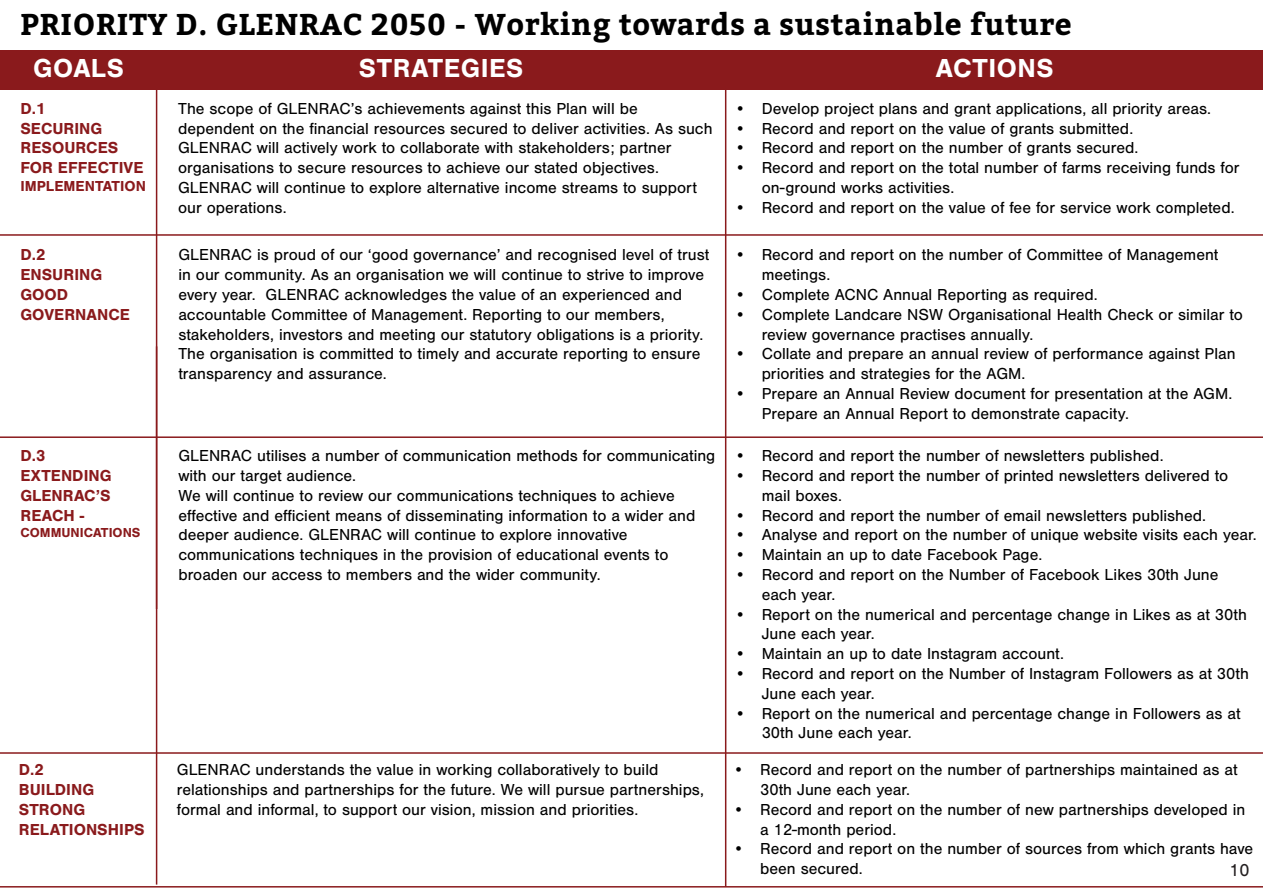
<style>
.page{position:relative;width:1263px;height:893px;background:#fff}
.page>*{position:absolute;margin:0;border:0;box-sizing:border-box;transform-origin:0 0}
.t1{font:700 30px "Bitter";letter-spacing:.02em;color:#000}
.t2{font:700 27px "Nimbus San";letter-spacing:.02em;color:#fff}
.t3{font:18px "Nimbus San";color:#231f20}
.t4{font:16.5px/19.8px "Nimbus San";color:#000}
.t5{font:700 16.5px/19.8px "Nimbus San";color:#8a1a1c}
.t6{font:700 15px "Nimbus San";color:#8a1a1c}
.t7{font:700 13.5px "Nimbus San";color:#8a1a1c}
</style>
<div class="page">
<div style="left:0;top:50px;width:1263px;height:40px;background:#8a1a1c"></div>
<hr style="left:156px;top:74px;width:1px;height:535px;background:#8a1a1c">
<hr style="left:156px;top:346px;width:1px;height:539px;background:#8a1a1c">
<hr style="left:725px;top:74px;width:1px;height:813px;background:#8a1a1c">
<hr style="left:0;top:234px;width:1263px;height:2px;background:#8a1a1c">
<hr style="left:0;top:436px;width:1263px;height:2px;background:#8a1a1c">
<hr style="left:0;top:752px;width:1263px;height:2px;background:#8a1a1c">
<hr style="left:0;top:886px;width:1263px;height:1px;background:#8a1a1c">
<p class="t1" style="left:20px;top:5px;width:1053px">PRIORITY D. GLENRAC 2050 - Working towards a sustainable future</p>
<p class="t2" style="left:33px;top:52px;width:92px">GOALS</p>
<p class="t2" style="left:359px;top:52px;width:166px">STRATEGIES</p>
<p class="t2" style="left:936px;top:52px;width:119px">ACTIONS</p>
<p class="t5" style="left:20px;top:99px;width:26px">D.1</p>
<p class="t5" style="left:20px;top:118px;width:125px">SECURING<br>RESOURCES<br>FOR EFFECTIVE</p>
<p class="t6" style="left:20px;top:178px;width:127px">IMPLEMENTATION</p>
<p class="t5" style="left:20px;top:245px;width:83px">D.2<br>ENSURING</p>
<p class="t5" style="left:20px;top:285px;width:49px">GOOD</p>
<p class="t5" style="left:20px;top:305px;width:111px">GOVERNANCE</p>
<p class="t5" style="left:20px;top:446px;width:26px">D.3</p>
<p class="t5" style="left:20px;top:466px;width:93px">EXTENDING</p>
<p class="t5" style="left:20px;top:485px;width:92px">GLENRAC’S<br>REACH -</p>
<p class="t7" style="left:20px;top:525px;width:122px">COMMUNICATIONS</p>
<p class="t5" style="left:19px;top:760px;width:77px">D.2<br>BUILDING</p>
<p class="t5" style="left:19px;top:800px;width:68px">STRONG</p>
<p class="t5" style="left:19px;top:819px;width:127px">RELATIONSHIPS</p>
<p class="t4" style="left:178px;top:99px;width:536px">The scope of GLENRAC’s achievements against this Plan will be dependent on the financial resources secured to deliver activities. As such GLENRAC will actively work to collaborate with stakeholders; partner organisations to secure resources to achieve our stated objectives.<br>GLENRAC will continue to explore alternative income streams to support our operations.</p>
<p class="t4" style="left:178px;top:245px;width:532px">GLENRAC is proud of our ‘good governance’ and recognised level of trust in our community. As an organisation we will continue to strive to improve every year. GLENRAC acknowledges the value of an experienced and accountable Committee of Management. Reporting to our members, stakeholders, investors and meeting our statutory obligations is a priority.</p>
<p class="t4" style="left:178px;top:344px;width:524px">The organisation is committed to timely and accurate reporting to ensure transparency and assurance.</p>
<p class="t4" style="left:178px;top:446px;width:538px">GLENRAC utilises a number of communication methods for communicating with our target audience.</p>
<p class="t4" style="left:178px;top:486px;width:519px">We will continue to review our communications techniques to achieve effective and efficient means of disseminating information to a wider and deeper audience. GLENRAC will continue to explore innovative communications techniques in the provision of educational events to broaden our access to members and the wider community.</p>
<p class="t4" style="left:735px;top:99px;width:478px">• Develop project plans and grant applications, all priority areas.</p>
<p class="t4" style="left:735px;top:118px;width:400px">• Record and report on the value of grants submitted.</p>
<p class="t4" style="left:735px;top:138px;width:405px">• Record and report on the number of grants secured.</p>
<p class="t4" style="left:762px;top:158px;width:479px;text-indent:-27px">• Record and report on the total number of farms receiving funds for on-ground works activities.</p>
<p class="t4" style="left:735px;top:198px;width:501px">• Record and report on the value of fee for service work completed.</p>
<p class="t4" style="left:762px;top:245px;width:458px;text-indent:-27px">• Record and report on the number of Committee of Management meetings.</p>
<p class="t4" style="left:735px;top:285px;width:365px">• Complete ACNC Annual Reporting as required.</p>
<p class="t4" style="left:762px;top:305px;width:483px;text-indent:-27px">• Complete Landcare NSW Organisational Health Check or similar to review governance practises annually.</p>
<p class="t4" style="left:762px;top:344px;width:475px;text-indent:-27px">• Collate and prepare an annual review of performance against Plan priorities and strategies for the AGM.</p>
<p class="t4" style="left:762px;top:384px;width:472px;text-indent:-27px">• Prepare an Annual Review document for presentation at the AGM.<br>Prepare an Annual Report to demonstrate capacity.</p>
<p class="t4" style="left:735px;top:446px;width:430px">• Record and report the number of newsletters published.</p>
<p class="t4" style="left:762px;top:466px;width:468px;text-indent:-27px">• Record and report the number of printed newsletters delivered to mail boxes.</p>
<p class="t4" style="left:735px;top:505px;width:473px">• Record and report the number of email newsletters published.</p>
<p class="t4" style="left:735px;top:525px;width:524px">• Analyse and report on the number of unique website visits each year.</p>
<p class="t4" style="left:735px;top:545px;width:309px">• Maintain an up to date Facebook Page.</p>
<p class="t4" style="left:762px;top:565px;width:458px;text-indent:-27px">• Record and report on the Number of Facebook Likes 30th June each year.</p>
<p class="t4" style="left:762px;top:604px;width:487px;text-indent:-27px">• Report on the numerical and percentage change in Likes as at 30th<br>June each year.</p>
<p class="t4" style="left:735px;top:644px;width:331px">• Maintain an up to date Instagram account.</p>
<p class="t4" style="left:762px;top:664px;width:489px;text-indent:-27px">• Record and report on the Number of Instagram Followers as at 30th<br>June each year.</p>
<p class="t4" style="left:762px;top:703px;width:480px;text-indent:-27px">• Report on the numerical and percentage change in Followers as at<br>30th June each year.</p>
<p class="t4" style="left:177px;top:760px;width:529px">GLENRAC understands the value in working collaboratively to build relationships and partnerships for the future. We will pursue partnerships, formal and informal, to support our vision, mission and priorities.</p>
<p class="t4" style="left:760px;top:760px;width:479px;text-indent:-27px">• Record and report on the number of partnerships maintained as at<br>30th June each year.</p>
<p class="t4" style="left:760px;top:800px;width:487px;text-indent:-27px">• Record and report on the number of new partnerships developed in a 12-month period.</p>
<p class="t4" style="left:760px;top:839px;width:495px;text-indent:-27px">• Record and report on the number of sources from which grants have been secured.</p>
<p class="t3" style="left:1229px;top:860px;width:22px">10</p>
</div>
